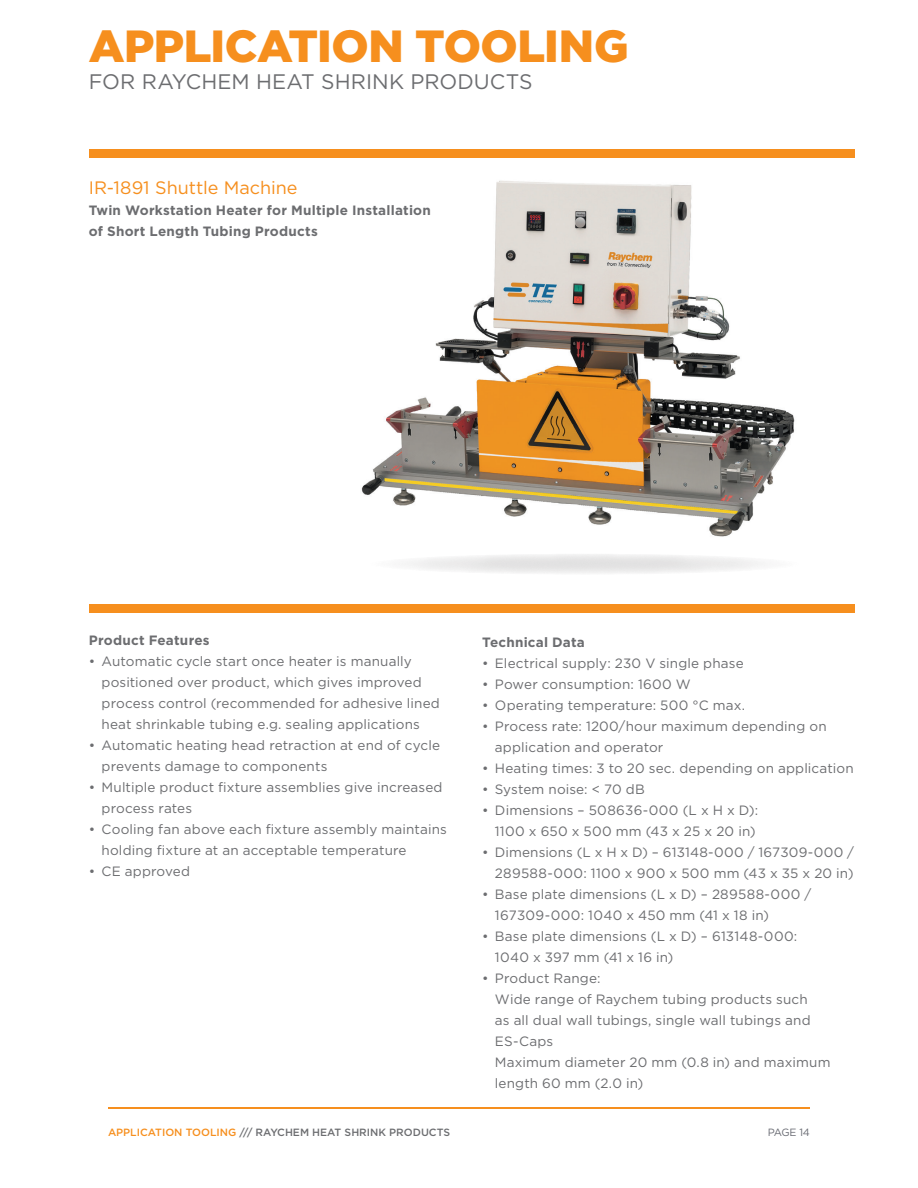
<style>
.page{position:relative;width:918px;height:1188px;background:#fff}
.page>*{position:absolute;margin:0;border:0;box-sizing:border-box;transform-origin:0 0}
.t1{font:900 45px "Gotham";letter-spacing:-.01em;color:#f68f1e}
.t2{font:21px "Gotham";letter-spacing:.005em;color:#6c6d70}
.t3{font:18px "Gotham";color:#f68f1e}
.t4{font:13.5px/21px "Gotham";letter-spacing:.01em;color:#6c6d70}
.t5{font:700 13.5px/21px "Gotham";letter-spacing:.015em;color:#6c6d70}
.t6{font:500 10.5px "Gotham";color:#6c6d70}
.t7{font:10.5px "Gotham";letter-spacing:-.04em;color:#696b73}
.s1{color:#f68f1e}
</style>
<div class="page">
<img style="left:361px;top:180px;width:434px;height:357px">
<div style="left:89px;top:150px;width:765px;height:8px;background:#f68f1e"></div>
<div style="left:89px;top:605px;width:765px;height:8px;background:#f68f1e"></div>
<svg style="left:368px;top:554px;width:434px;height:21px;fill:#eee"></svg>
<hr style="left:108px;top:1107px;width:702px;height:2px;background:#f68f1e">
<h1 class="t1" style="left:89px;top:15px;width:541px">APPLICATION TOOLING</h1>
<h2 class="t2" style="left:89px;top:68px;width:445px">FOR RAYCHEM HEAT SHRINK PRODUCTS</h2>
<h3 class="t3" style="left:89px;top:176px;width:210px">IR-1891 Shuttle Machine</h3>
<p class="t5" style="left:89px;top:199px;width:344px">Twin Workstation Heater for Multiple Installation of Short Length Tubing Products</p>
<p class="t5" style="left:89px;top:630px;width:122px">Product Features</p>
<p class="t4" style="left:102px;top:651px;width:340px;text-indent:-13px">• Automatic cycle start once heater is manually positioned over product, which gives improved process control (recommended for adhesive lined heat shrinkable tubing e.g. sealing applications</p>
<p class="t4" style="left:102px;top:735px;width:340px;text-indent:-13px">• Automatic heating head retraction at end of cycle prevents damage to components</p>
<p class="t4" style="left:102px;top:777px;width:343px;text-indent:-13px">• Multiple product fixture assemblies give increased process rates</p>
<p class="t4" style="left:102px;top:819px;width:347px;text-indent:-13px">• Cooling fan above each fixture assembly maintains holding fixture at an acceptable temperature</p>
<p class="t4" style="left:89px;top:861px;width:103px">• CE approved</p>
<p class="t5" style="left:482px;top:631px;width:104px">Technical Data</p>
<p class="t4" style="left:482px;top:652px;width:263px">• Electrical supply: 230 V single phase</p>
<p class="t4" style="left:482px;top:673px;width:210px">• Power consumption: 1600 W</p>
<p class="t4" style="left:482px;top:694px;width:264px">• Operating temperature: 500 °C max.</p>
<p class="t4" style="left:495px;top:715px;width:333px;text-indent:-13px">• Process rate: 1200/hour maximum depending on application and operator</p>
<p class="t4" style="left:482px;top:757px;width:373px">• Heating times: 3 to 20 sec. depending on application</p>
<p class="t4" style="left:482px;top:778px;width:164px">• System noise: &lt; 70 dB</p>
<p class="t4" style="left:482px;top:799px;width:278px;text-align:right">• Dimensions – 508636-000 (L x H x D):<br>1100 x 650 x 500 mm (43 x 25 x 20 in)</p>
<p class="t4" style="left:482px;top:841px;width:373px;text-align:right">• Dimensions (L x H x D) – 613148-000 / 167309-000 /<br>289588-000: 1100 x 900 x 500 mm (43 x 35 x 20 in)</p>
<p class="t4" style="left:495px;top:883px;width:318px;text-indent:-13px">• Base plate dimensions (L x D) – 289588-000 /<br>167309-000: 1040 x 450 mm (41 x 18 in)</p>
<p class="t4" style="left:495px;top:925px;width:304px;text-indent:-13px">• Base plate dimensions (L x D) – 613148-000:<br>1040 x 397 mm (41 x 16 in)</p>
<p class="t4" style="left:495px;top:967px;width:337px;text-indent:-13px">• Product Range:<br>Wide range of Raychem tubing products such<br>as all dual wall tubings, single wall tubings and<br>ES-Caps<br>Maximum diameter 20 mm (0.8 in) and maximum length 60 mm (2.0 in)</p>
<p class="t6" style="left:108px;top:1125px;width:344px"><span class="s1">APPLICATION TOOLING</span> /// RAYCHEM HEAT SHRINK PRODUCTS</p>
<p class="t7" style="left:768px;top:1126px;width:44px">PAGE 14</p>
</div>
